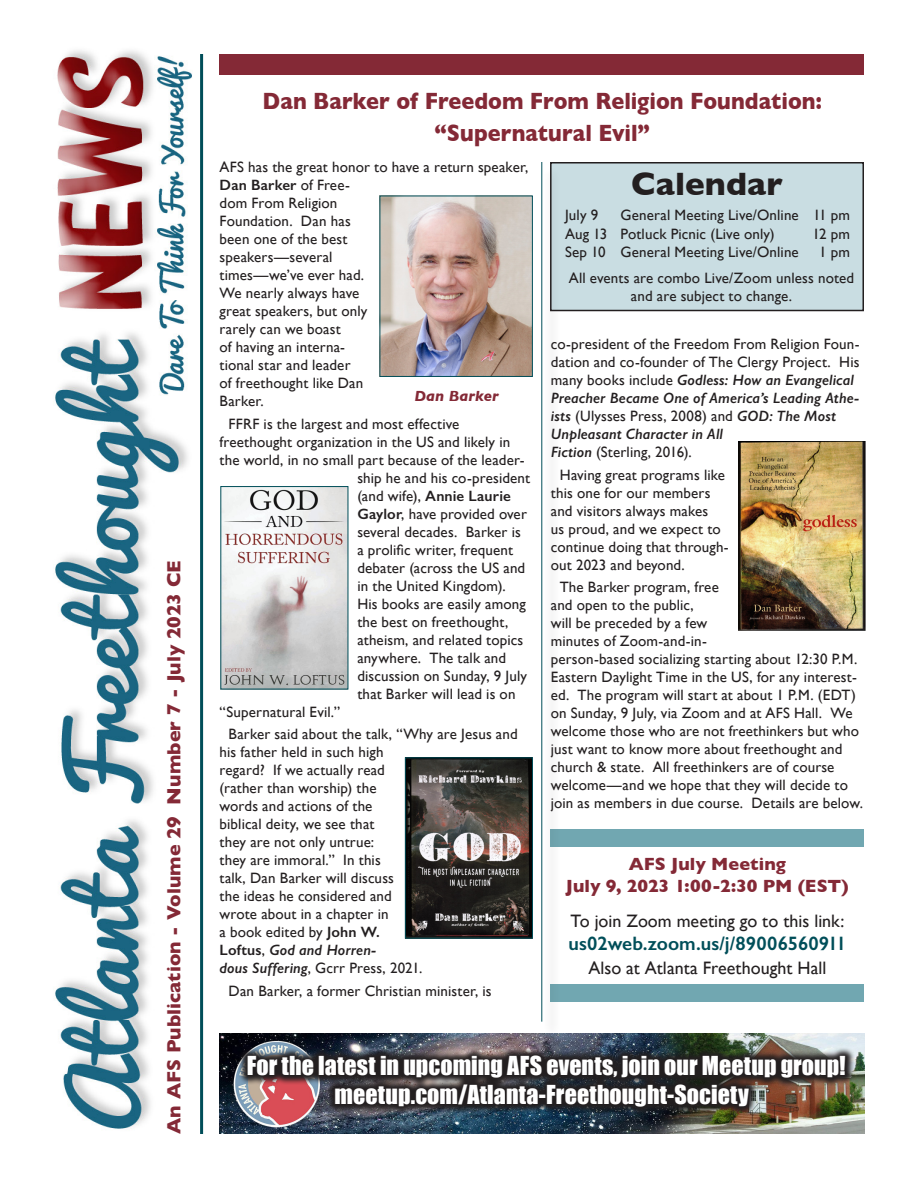
<style>
.page{position:relative;width:918px;height:1188px;background:#fff}
.page>*{position:absolute;margin:0;border:0;box-sizing:border-box;transform-origin:0 0}
.Article_header{font:700 33px "Gill Sans";letter-spacing:.005em;color:#231f20}
.Paragraph1_indent{font:24px/28.8px "Impact";color:#fff;text-align:center}
.Paragraph1{font:700 24px/31.5px "Gill Sans";letter-spacing:.005em;color:#842936;text-align:center;scale:.9 1}
.t1{font:700 19.5px "Gill Sans";color:#842936}
.Paragraph1_indent-2{font:600 19.5px "Gill Sans";color:#004e59}
.Paragraph1_indent-3{font:18px "Gill Sans";color:#231f20}
.Paragraph1_indent-4{font:700 18px/21.6px "Gill Sans";color:#842936;text-align:center}
.Paragraph1_indent-5{font:15px/18px "Gill Sans";letter-spacing:.01em;color:#231f20}
.Paragraph1-2{font:15px/18px "Gill Sans";letter-spacing:.01em;color:#231f20}
.Paragraph1_indent-6{font:600 15px "Gill Sans";letter-spacing:.01em;color:#231f20}
.Paragraph1-3{font:italic 700 15px "Gill Sans";letter-spacing:.01em;color:#842936}
.s1{font-weight:600}
.s2{font-weight:400}
.s3{font-weight:600;font-style:italic}
</style>
<div class="page">
<div style="left:550px;top:829px;width:314px;height:18px;background:#71a7b1"></div>
<div style="left:550px;top:984px;width:314px;height:18px;background:#71a7b1"></div>
<img style="left:54px;top:50px;width:138px;height:1079px">
<hr style="left:200px;top:54px;width:3px;height:1080px;background:#004e59">
<div style="left:551px;top:163px;width:312px;height:147px;background:#c9dde2"></div>
<div style="left:550px;top:162px;width:314px;height:149px;border:2px solid #231f20"></div>
<div style="left:220px;top:54px;width:644px;height:21px;background:#842936"></div>
<img style="left:219px;top:1033px;width:645px;height:101px">
<img style="left:238px;top:1047px;width:617px;height:70px">
<img style="left:382px;top:198px;width:149px;height:177px">
<div style="left:380px;top:196px;width:153px;height:181px;border:1px solid #004e59"></div>
<div style="left:544px;top:166px;width:17px;height:873px;background:#231f20;opacity:.46"></div>
<hr style="left:541px;top:162px;width:1px;height:860px;background:#004e59">
<img style="left:222px;top:488px;width:124px;height:199px">
<img style="left:738px;top:442px;width:128px;height:188px">
<img style="left:407px;top:759px;width:124px;height:178px">
<div style="left:405px;top:757px;width:128px;height:182px;border:1px solid #004e59"></div>
<p class="t1" style="left:158px;top:1134px;width:575px;rotate:-90deg">An AFS Publication - Volume 29 Number 7 - July 2023 CE</p>
<p class="Paragraph1" style="left:263px;top:85px;width:623px">Dan Barker of Freedom From Religion Foundation: “Supernatural Evil”</p>
<p class="Article_header" style="left:631px;top:158px;width:153px">Calendar</p>
<p class="Paragraph1-2" style="left:565px;top:206px;width:35px">July 9</p>
<p class="Paragraph1-2" style="left:220px;top:158px;width:310px">AFS has the great honor to have a return speaker,<br><span class="s1">Dan Barker</span> of Free-<br>dom From Religion<br>Foundation. Dan has<br>been one of the best<br>speakers—several<br>times—we’ve ever had.<br>We nearly always have<br>great speakers, but only<br>rarely can we boast<br>of having an interna-<br>tional star and leader<br>of freethought like Dan<br>Barker.</p>
<p class="Paragraph1_indent-5" style="left:229px;top:415px;width:232px">FFRF is the largest and most effective</p>
<p class="Paragraph1_indent-5" style="left:220px;top:433px;width:292px">freethought organization in the US and likely in</p>
<p class="Paragraph1_indent-5" style="left:220px;top:451px;width:307px">the world, in no small part because of the leader-</p>
<p class="Paragraph1_indent-5" style="left:357px;top:469px;width:174px">ship he and his co-president</p>
<p class="Paragraph1_indent-6" style="left:357px;top:487px;width:155px"><span class="s2">(and wife),</span> Annie Laurie</p>
<p class="Paragraph1_indent-5" style="left:357px;top:505px;width:171px"><span class="s1">Gaylor</span>, have provided over</p>
<p class="Paragraph1_indent-5" style="left:357px;top:523px;width:165px">several decades. Barker is</p>
<p class="Paragraph1_indent-5" style="left:357px;top:541px;width:157px">a prolific writer, frequent</p>
<p class="Paragraph1_indent-5" style="left:357px;top:559px;width:169px">debater (across the US and</p>
<p class="Paragraph1_indent-5" style="left:357px;top:577px;width:150px">in the United Kingdom).</p>
<p class="Paragraph1_indent-5" style="left:357px;top:595px;width:170px">His books are easily among</p>
<p class="Paragraph1_indent-5" style="left:357px;top:613px;width:153px">the best on freethought,</p>
<p class="Paragraph1_indent-5" style="left:357px;top:631px;width:168px">atheism, and related topics</p>
<p class="Paragraph1_indent-5" style="left:357px;top:649px;width:150px">anywhere. The talk and</p>
<p class="Paragraph1_indent-5" style="left:357px;top:667px;width:171px">discussion on Sunday, 9 July</p>
<p class="Paragraph1_indent-5" style="left:357px;top:685px;width:160px">that Barker will lead is on</p>
<p class="Paragraph1_indent-5" style="left:220px;top:703px;width:122px">“Supernatural Evil.”</p>
<p class="Paragraph1_indent-5" style="left:220px;top:725px;width:300px;text-indent:9px">Barker said about the talk, “Why are Jesus and his father held in such high<br>regard? If we actually read<br>(rather than worship) the<br>words and actions of the<br>biblical deity, we see that<br>they are not only untrue:<br>they are immoral.” In this<br>talk, Dan Barker will discuss<br>the ideas he considered and<br>wrote about in a chapter in<br>a book edited by <span class="s1">John W.<br>Loftus</span>, <span class="s3">God and Horren-<br>dous Suffering</span>, Gcrr Press, 2021.</p>
<p class="Paragraph1_indent-5" style="left:229px;top:982px;width:265px">Dan Barker, a former Christian minister, is</p>
<p class="Paragraph1-2" style="left:565px;top:205px;width:286px;line-height:18.8px;text-indent:56px">General Meeting Live/Online 11 pm<br>Aug 13 Potluck Picnic (Live only)</p>
<p class="Paragraph1-2" style="left:812px;top:224px;width:39px">12 pm</p>
<p class="Paragraph1-2" style="left:565px;top:243px;width:235px">Sep 10 General Meeting Live/Online</p>
<p class="Paragraph1-2" style="left:819px;top:243px;width:32px">1 pm</p>
<p class="Paragraph1-2" style="left:569px;top:269px;width:287px;text-align:center">All events are combo Live/Zoom unless noted and are subject to change.</p>
<p class="Paragraph1_indent-5" style="left:551px;top:335px;width:310px">co-president of the Freedom From Religion Foun&shy;dation and co-founder of The Clergy Project. His many books include <span class="s3">Godless: How an Evangelical Preacher Became One of America’s Leading Athe&shy;ists</span> (Ulysses Press, 2008) and <span class="s3">GOD: The Most Unpleasant Character in All<br>Fiction</span> (Sterling, 2016).</p>
<p class="Paragraph1_indent-5" style="left:551px;top:465px;width:180px;text-indent:9px">Having great programs like this one for our members and visitors always makes<br>us proud, and we expect to continue doing that through&shy;out 2023 and beyond.</p>
<p class="Paragraph1_indent-5" style="left:551px;top:578px;width:314px;text-indent:9px">The Barker program, free<br>and open to the public,<br>will be preceded by a few<br>minutes of Zoom-and-in-<br>person-based socializing starting about 12:30 P.M.<br>Eastern Daylight Time in the US, for any interest&shy;ed. The program will start at about 1 P.M. (EDT) on Sunday, 9 July, via Zoom and at AFS Hall. We welcome those who are not freethinkers but who just want to know more about freethought and church &amp; state. All freethinkers are of course welcome—and we hope that they will decide to join as members in due course. Details are below.</p>
<p class="Paragraph1-3" style="left:414px;top:387px;width:86px">Dan Barker</p>
<p class="Paragraph1_indent-4" style="left:566px;top:853px;width:284px">AFS July Meeting<br>July 9, 2023 1:00-2:30 PM (EST)</p>
<p class="Paragraph1_indent-3" style="left:571px;top:910px;width:275px">To join Zoom meeting go to this link:</p>
<p class="Paragraph1_indent-2" style="left:568px;top:932px;width:279px">us02web.zoom.us/j/89006560911</p>
<p class="Paragraph1_indent-3" style="left:588px;top:957px;width:240px">Also at Atlanta Freethought Hall</p>
<p class="Paragraph1_indent" style="left:247px;top:1051px;width:600px">For the latest in upcoming AFS events, join our Meetup group! meetup.com/Atlanta-Freethought-Society</p>
</div>
